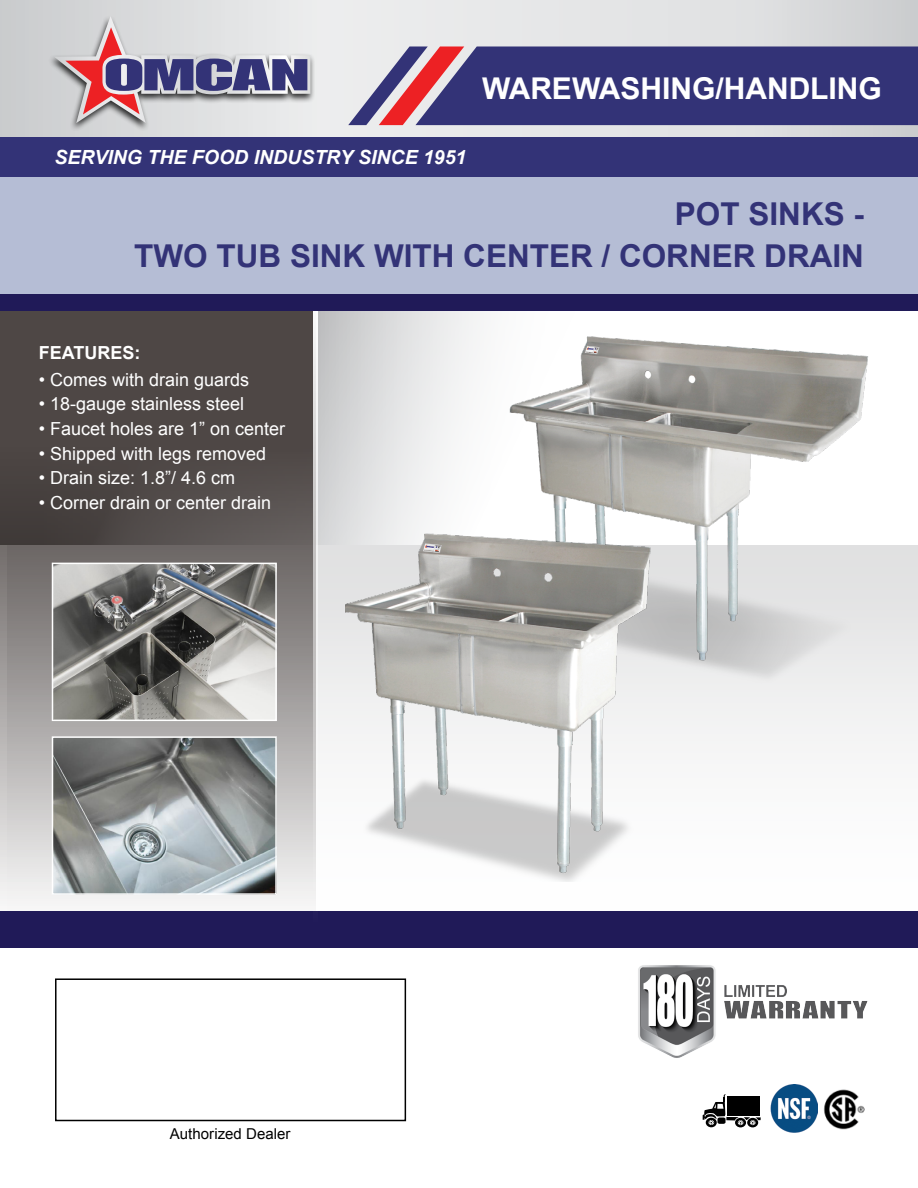
<style>
.page{position:relative;width:918px;height:1188px;background:#fff}
.page>*{position:absolute;margin:0;border:0;box-sizing:border-box;transform-origin:0 0}
.t1{font:700 31.5px/42.6px "Arial";color:#337;text-align:right}
.t2{font:700 30px "Arial";color:#fff}
.t3{font:italic 700 19.5px "Arial";color:#fff}
.t4{font:18px "Arial";color:#fff}
.t5{font:700 18px "Arial";color:#fff}
.t6{font:15px "Arial";letter-spacing:.005em;color:#000}
</style>
<div class="page">
<div style="left:7px;top:545px;width:911px;height:372px;background:linear-gradient(to bottom,#e3e3e3,#fefeff)"></div>
<svg style="left:318px;top:310px;width:600px;height:235px"></svg>
<svg style="left:0;top:310px;width:314px;height:602px;background:#726d6c"></svg>
<div style="left:0;top:176px;width:918px;height:118px;background:#b5bdd5"></div>
<svg style="left:0;top:0;width:918px;height:137px;background:#dedfe0"></svg>
<div style="left:0;top:137px;width:918px;height:39px;background:#337"></div>
<svg style="left:348px;top:46px;width:570px;height:79px;background:#4d457f"></svg>
<div style="left:48px;top:14px;width:268px;height:117px;background:#000;opacity:.8"></div>
<svg style="left:54px;top:16px;width:256px;height:107px;background:#b8adba"></svg>
<div style="left:0;top:912px;width:918px;height:36px;background:#201a58"></div>
<svg style="left:314px;top:310px;width:4px;height:602px"></svg>
<div style="left:0;top:294px;width:918px;height:16px;background:#201a58"></div>
<div style="left:55px;top:978px;width:351px;height:143px;border:2px solid #000"></div>
<img style="left:55px;top:566px;width:219px;height:152px">
<div style="left:52px;top:563px;width:225px;height:158px;border:2px solid #fff"></div>
<img style="left:55px;top:739px;width:219px;height:153px">
<div style="left:52px;top:736px;width:225px;height:159px;border:2px solid #fff"></div>
<img style="left:478px;top:333px;width:409px;height:352px">
<img style="left:345px;top:533px;width:335px;height:349px">
<img style="left:638px;top:965px;width:230px;height:93px">
<img style="left:823px;top:1089px;width:42px;height:40px">
<img style="left:770px;top:1085px;width:48px;height:47px">
<svg style="left:706px;top:1118px;width:11px;height:9px"></svg>
<svg style="left:735px;top:1118px;width:11px;height:9px"></svg>
<svg style="left:747px;top:1118px;width:11px;height:9px"></svg>
<svg style="left:703px;top:1094px;width:58px;height:31px"></svg>
<h2 class="t2" style="left:482px;top:68px;width:401px">WAREWASHING/HANDLING</h2>
<p class="t3" style="left:54px;top:144px;width:414px">SERVING THE FOOD INDUSTRY SINCE 1951</p>
<h1 class="t1" style="left:134px;top:193px;width:731px">POT SINKS -<br>TWO TUB SINK WITH CENTER / CORNER DRAIN</h1>
<p class="t5" style="left:39px;top:340px;width:103px">FEATURES:</p>
<p class="t4" style="left:39px;top:368px;width:212px">• Comes with drain guards</p>
<p class="t4" style="left:39px;top:392px;width:207px">• 18-gauge stainless steel</p>
<p class="t4" style="left:39px;top:417px;width:248px">• Faucet holes are 1” on center</p>
<p class="t4" style="left:39px;top:441px;width:229px">• Shipped with legs removed</p>
<p class="t4" style="left:39px;top:466px;width:198px">• Drain size: 1.8”/ 4.6 cm</p>
<p class="t4" style="left:39px;top:491px;width:234px">• Corner drain or center drain</p>
<p class="t6" style="left:170px;top:1124px;width:122px">Authorized Dealer</p>
</div>
